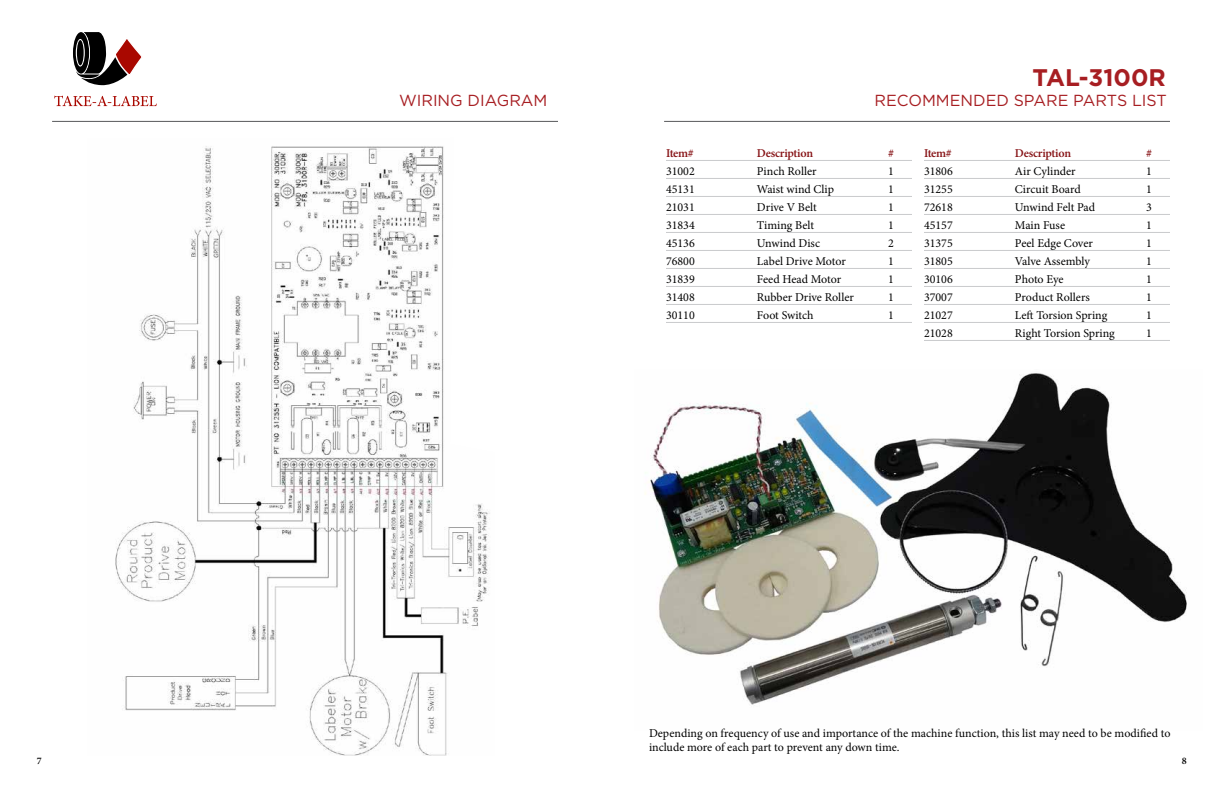
<style>
.page{position:relative;width:1224px;height:792px;background:#fff}
.page>*{position:absolute;margin:0;border:0;box-sizing:border-box;transform-origin:0 0}
.t1{font:700 24px "Gotham HTF";color:#a71e22}
.t2{font:16px "Gotham HTF";color:#a71e22}
.t3{font:12px/14.4px "Minion Pro";color:#000}
.t4{font:600 12px "Minion Pro";letter-spacing:-.02em;color:#861215}
.t5{font:600 10px "Minion Pro";color:#000}
</style>
<div class="page">
<svg style="left:54px;top:96px;width:103px;height:10px"></svg>
<svg style="left:73px;top:32px;width:16px;height:42px"></svg>
<svg style="left:74px;top:32px;width:68px;height:54px"></svg>
<hr style="left:52px;top:121px;width:506px;height:1px;background:#58595b">
<hr style="left:664px;top:121px;width:506px;height:1px;background:#58595b">
<img style="left:115px;top:146px;width:375px;height:610px">
<hr style="left:666px;top:160px;width:246px;height:1px;background:#c9cacc">
<hr style="left:666px;top:178px;width:246px;height:1px;background:#c9cacc">
<hr style="left:666px;top:196px;width:246px;height:1px;background:#c9cacc">
<hr style="left:666px;top:214px;width:246px;height:1px;background:#c9cacc">
<hr style="left:666px;top:232px;width:246px;height:1px;background:#c9cacc">
<hr style="left:666px;top:250px;width:246px;height:1px;background:#c9cacc">
<hr style="left:666px;top:268px;width:246px;height:1px;background:#c9cacc">
<hr style="left:666px;top:286px;width:246px;height:1px;background:#c9cacc">
<hr style="left:666px;top:304px;width:246px;height:1px;background:#c9cacc">
<hr style="left:666px;top:322px;width:246px;height:1px;background:#c9cacc">
<hr style="left:924px;top:160px;width:246px;height:1px;background:#c9cacc">
<hr style="left:924px;top:178px;width:246px;height:1px;background:#c9cacc">
<hr style="left:924px;top:196px;width:246px;height:1px;background:#c9cacc">
<hr style="left:924px;top:214px;width:246px;height:1px;background:#c9cacc">
<hr style="left:924px;top:232px;width:246px;height:1px;background:#c9cacc">
<hr style="left:924px;top:250px;width:246px;height:1px;background:#c9cacc">
<hr style="left:924px;top:268px;width:246px;height:1px;background:#c9cacc">
<hr style="left:924px;top:286px;width:246px;height:1px;background:#c9cacc">
<hr style="left:924px;top:304px;width:246px;height:1px;background:#c9cacc">
<hr style="left:924px;top:322px;width:246px;height:1px;background:#c9cacc">
<hr style="left:924px;top:340px;width:246px;height:1px;background:#c9cacc">
<img style="left:645px;top:373px;width:542px;height:332px">
<h2 class="t2" style="left:399px;top:92px;width:150px">WIRING DIAGRAM</h2>
<h1 class="t1" style="left:1033px;top:64px;width:135px">TAL-3100R</h1>
<h2 class="t2" style="left:875px;top:92px;width:294px">RECOMMENDED SPARE PARTS LIST</h2>
<p class="t4" style="left:666px;top:145px;width:29px">Item#</p>
<p class="t4" style="left:757px;top:145px;width:58px">Description</p>
<p class="t4" style="left:888px;top:145px;width:7px">#</p>
<p class="t3" style="left:666px;top:164px;width:30px">31002</p>
<p class="t3" style="left:757px;top:164px;width:61px">Pinch Roller</p>
<p class="t3" style="left:888px;top:164px;width:7px">1</p>
<p class="t3" style="left:666px;top:182px;width:30px">45131</p>
<p class="t3" style="left:757px;top:182px;width:79px">Waist wind Clip</p>
<p class="t3" style="left:888px;top:182px;width:7px">1</p>
<p class="t3" style="left:666px;top:200px;width:30px">21031</p>
<p class="t3" style="left:757px;top:200px;width:61px">Drive V Belt</p>
<p class="t3" style="left:888px;top:200px;width:7px">1</p>
<p class="t3" style="left:666px;top:218px;width:30px">31834</p>
<p class="t3" style="left:757px;top:218px;width:59px">Timing Belt</p>
<p class="t3" style="left:888px;top:218px;width:7px">1</p>
<p class="t3" style="left:666px;top:236px;width:30px">45136</p>
<p class="t3" style="left:757px;top:236px;width:65px">Unwind Disc</p>
<p class="t3" style="left:888px;top:236px;width:7px">2</p>
<p class="t3" style="left:666px;top:254px;width:30px">76800</p>
<p class="t3" style="left:757px;top:254px;width:90px">Label Drive Motor</p>
<p class="t3" style="left:888px;top:254px;width:7px">1</p>
<p class="t3" style="left:666px;top:272px;width:30px">31839</p>
<p class="t3" style="left:757px;top:272px;width:86px">Feed Head Motor</p>
<p class="t3" style="left:888px;top:272px;width:7px">1</p>
<p class="t3" style="left:666px;top:290px;width:30px">31408</p>
<p class="t3" style="left:757px;top:290px;width:99px">Rubber Drive Roller</p>
<p class="t3" style="left:888px;top:290px;width:7px">1</p>
<p class="t3" style="left:666px;top:308px;width:30px">30110</p>
<p class="t3" style="left:757px;top:308px;width:58px">Foot Switch</p>
<p class="t3" style="left:888px;top:308px;width:7px">1</p>
<p class="t4" style="left:924px;top:145px;width:29px">Item#</p>
<p class="t4" style="left:1015px;top:145px;width:58px">Description</p>
<p class="t4" style="left:1146px;top:145px;width:7px">#</p>
<p class="t3" style="left:924px;top:164px;width:30px">31806</p>
<p class="t3" style="left:1015px;top:164px;width:62px">Air Cylinder</p>
<p class="t3" style="left:1146px;top:164px;width:7px">1</p>
<p class="t3" style="left:924px;top:182px;width:30px">31255</p>
<p class="t3" style="left:1015px;top:182px;width:67px">Circuit Board</p>
<p class="t3" style="left:1146px;top:182px;width:7px">1</p>
<p class="t3" style="left:924px;top:200px;width:30px">72618</p>
<p class="t3" style="left:1015px;top:200px;width:82px">Unwind Felt Pad</p>
<p class="t3" style="left:1146px;top:200px;width:7px">3</p>
<p class="t3" style="left:924px;top:218px;width:30px">45157</p>
<p class="t3" style="left:1015px;top:218px;width:52px">Main Fuse</p>
<p class="t3" style="left:1146px;top:218px;width:7px">1</p>
<p class="t3" style="left:924px;top:236px;width:30px">31375</p>
<p class="t3" style="left:1015px;top:236px;width:79px">Peel Edge Cover</p>
<p class="t3" style="left:1146px;top:236px;width:7px">1</p>
<p class="t3" style="left:924px;top:254px;width:30px">31805</p>
<p class="t3" style="left:1015px;top:254px;width:77px">Valve Assembly</p>
<p class="t3" style="left:1146px;top:254px;width:7px">1</p>
<p class="t3" style="left:924px;top:272px;width:30px">30106</p>
<p class="t3" style="left:1015px;top:272px;width:50px">Photo Eye</p>
<p class="t3" style="left:1146px;top:272px;width:7px">1</p>
<p class="t3" style="left:924px;top:290px;width:30px">37007</p>
<p class="t3" style="left:1015px;top:290px;width:76px">Product Rollers</p>
<p class="t3" style="left:1146px;top:290px;width:7px">1</p>
<p class="t3" style="left:924px;top:308px;width:30px">21027</p>
<p class="t3" style="left:1015px;top:308px;width:94px">Left Torsion Spring</p>
<p class="t3" style="left:1146px;top:308px;width:7px">1</p>
<p class="t3" style="left:924px;top:326px;width:30px">21028</p>
<p class="t3" style="left:1015px;top:326px;width:101px">Right Torsion Spring</p>
<p class="t3" style="left:1146px;top:326px;width:7px">1</p>
<p class="t3" style="left:649px;top:726px;width:523px">Depending on frequency of use and importance of the machine function, this list may need to be modified to include more of each part to prevent any down time.</p>
<p class="t5" style="left:37px;top:753px;width:6px">7</p>
<p class="t5" style="left:1182px;top:753px;width:6px">8</p>
</div>
